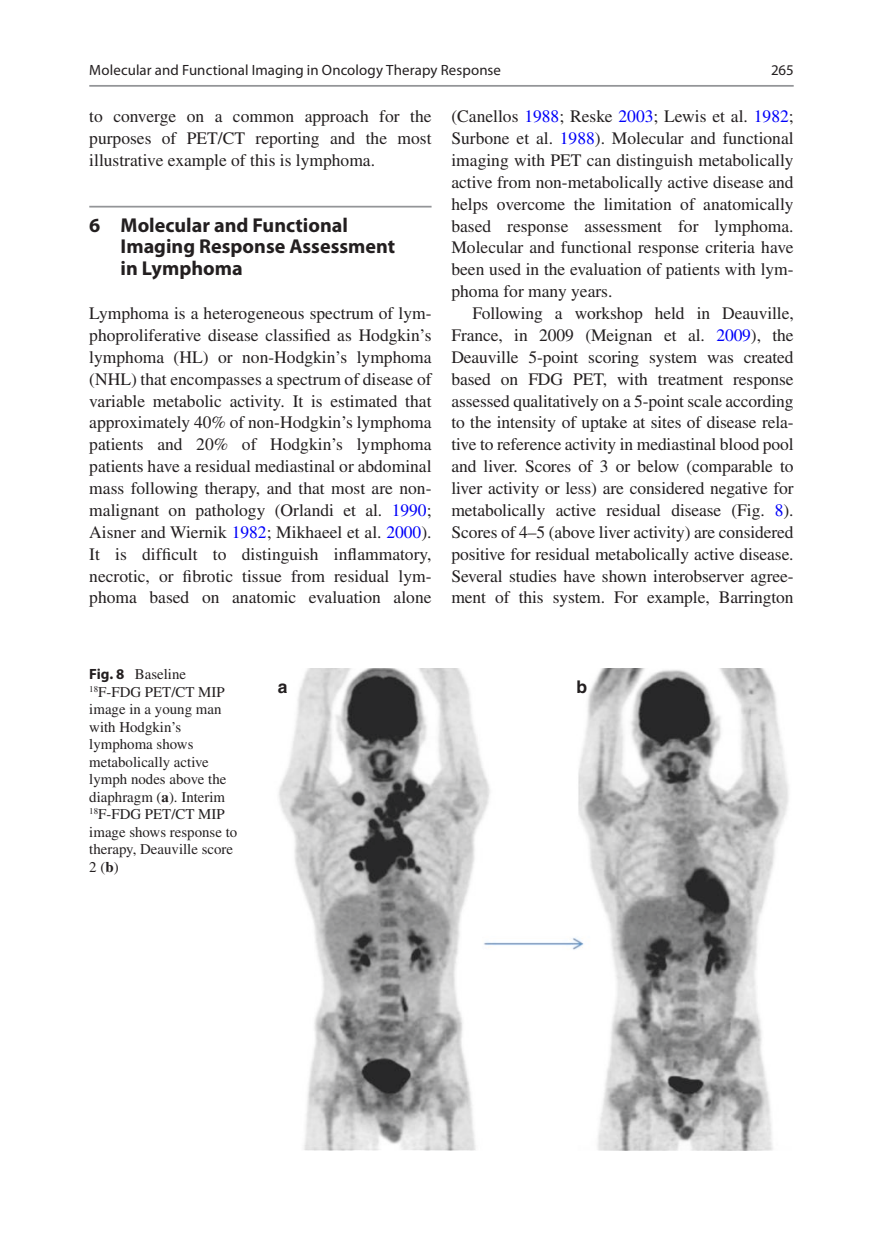
<style>
.page{position:relative;width:883px;height:1260px;background:#fff}
.page>*{position:absolute;margin:0;border:0;box-sizing:border-box;transform-origin:0 0}
.t1{font:700 20.12px/21.9px "Rcvvxf Myriad Pro";color:#231f20}
.t2{font:17.5px/21.9px "Bnbkst Times LT Std";color:#231f20;text-align:justify}
.t3{font:700 17.5px "Kkdryc Helvetica";color:#231f20}
.t4{font:14.88px/17.5px "Bnbkst Times LT Std";color:#231f20}
.t5{font:14.88px "Kqmgys Myriad Pro";letter-spacing:.01em;color:#231f20}
.t6{font:14.88px "Jdxscx Myriad Pro";color:#231f20}
.s1{color:#0000fa}
.s2{font-family:"Rcvvxf Myriad Pro";font-weight:700}
.s3{font-family:"Jbnbbl Times LT Std";font-weight:700}
</style>
<div class="page">
<hr style="left:89px;top:206px;width:343px;height:2px;background:#939598">
<img style="left:278px;top:668px;width:511px;height:483px">
<hr style="left:89px;top:85px;width:705px;height:2px;background:#939598">
<p class="t5" style="left:89px;top:61px;width:413px">Molecular and Functional Imaging in Oncology Therapy Response</p>
<p class="t6" style="left:771px;top:61px;width:24px">265</p>
<p class="t2" style="left:89px;top:105px;width:344px">to converge on a common approach for the purposes of PET/CT reporting and the most illustrative example of this is lymphoma.</p>
<p class="t1" style="left:121px;top:213px;width:276px;text-indent:-31px">6 Molecular and Functional<br>Imaging Response Assessment in Lymphoma</p>
<p class="t2" style="left:89px;top:302px;width:344px">Lymphoma is a heterogeneous spectrum of lym&shy;phoproliferative disease classified as Hodgkin’s lymphoma (HL) or non-Hodgkin’s lymphoma (NHL) that encompasses a spectrum of disease of variable metabolic activity. It is estimated that approximately 40% of non-Hodgkin’s lymphoma patients and 20% of Hodgkin’s lymphoma patients have a residual mediastinal or abdominal mass following therapy, and that most are non&shy;malignant on pathology (Orlandi et al. <span class="s1">1990</span>; Aisner and Wiernik <span class="s1">1982</span>; Mikhaeel et al. <span class="s1">2000</span>).<br>It is difficult to distinguish inflammatory, necrotic, or fibrotic tissue from residual lym&shy;phoma based on anatomic evaluation alone</p>
<p class="t2" style="left:451px;top:105px;width:344px">(Canellos <span class="s1">1988</span>; Reske <span class="s1">2003</span>; Lewis et al. <span class="s1">1982</span>; Surbone et al. <span class="s1">1988</span>). Molecular and functional imaging with PET can distinguish metabolically active from non-metabolically active disease and helps overcome the limitation of anatomically based response assessment for lymphoma.<br>Molecular and functional response criteria have been used in the evaluation of patients with lym&shy;phoma for many years.</p>
<p class="t2" style="left:451px;top:302px;width:344px;text-indent:21px">Following a workshop held in Deauville, France, in 2009 (Meignan et al. <span class="s1">2009</span>), the Deauville 5-point scoring system was created based on FDG PET, with treatment response assessed qualitatively on a 5-point scale according to the intensity of uptake at sites of disease rela&shy;tive to reference activity in mediastinal blood pool and liver. Scores of 3 or below (comparable to liver activity or less) are considered negative for metabolically active residual disease (Fig. <span class="s1">8</span>).<br>Scores of 4–5 (above liver activity) are considered positive for residual metabolically active disease.<br>Several studies have shown interobserver agree&shy;ment of this system. For example, Barrington</p>
<p class="t4" style="left:89px;top:665px;width:149px"><span class="s2">Fig. 8</span> Baseline<br><sup>18</sup>F-FDG PET/CT MIP image in a young man with Hodgkin’s lymphoma shows metabolically active lymph nodes above the diaphragm (<span class="s3">a</span>). Interim<br><sup>18</sup>F-FDG PET/CT MIP image shows response to therapy, Deauville score<br>2 (<span class="s3">b</span>)</p>
<p class="t3" style="left:278px;top:676px;width:11px">a</p>
<p class="t3" style="left:576px;top:676px;width:12px">b</p>
</div>
